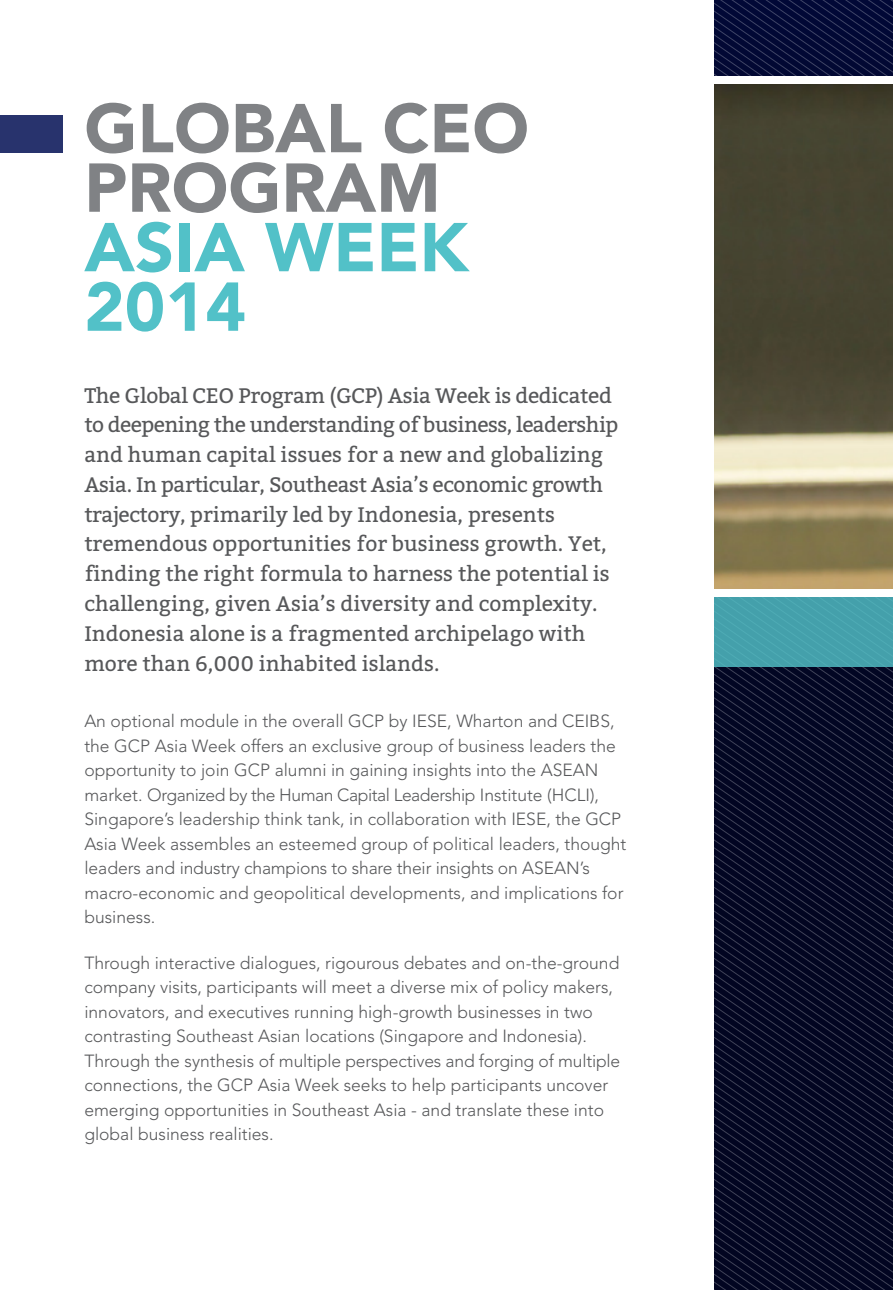
<style>
.page{position:relative;width:893px;height:1290px;background:#fff}
.page>*{position:absolute;margin:0;border:0;box-sizing:border-box;transform-origin:0 0}
.t1{font:900 68.25px/59.5px "Avenir LT Std";color:#808285}
.t2{font:900 68.25px "Avenir LT Std";color:#52c1c8}
.t3{font:21px/29.8px "Bitter";color:#57585a}
.t4{font:21px/29.8px "Bitter";letter-spacing:-.02em;color:#57585a}
.t5{font:300 17.5px/24.5px "Avenir LT Std";color:#57585a}
</style>
<div class="page">
<svg style="left:714px;top:0;width:179px;height:1290px;background:#0b0e2b"></svg>
<img style="left:714px;top:84px;width:179px;height:505px">
<div style="left:714px;top:76px;width:179px;height:8px;background:#fff"></div>
<div style="left:714px;top:589px;width:179px;height:8px;background:#fff"></div>
<div style="left:714px;top:597px;width:179px;height:69px;background:#44a0ab"></div>
<div style="left:0;top:115px;width:62px;height:37px;background:#28336d"></div>
<p class="t1" style="left:84px;top:98px;width:446px">GLOBAL CEO<br>PROGRAM</p>
<p class="t2" style="left:84px;top:206px;width:386px">ASIA WEEK</p>
<p class="t2" style="left:84px;top:266px;width:163px">2014</p>
<p class="t3" style="left:84px;top:381px;width:529px">The Global CEO Program (GCP) Asia Week is dedicated</p>
<p class="t4" style="left:84px;top:410px;width:536px">to deepening the understanding of business, leadership and human capital issues for a new and globalizing Asia. In particular, Southeast Asia’s economic growth trajectory, primarily led by Indonesia, presents</p>
<p class="t3" style="left:84px;top:529px;width:527px">tremendous opportunities for business growth. Yet, finding the right formula to harness the potential is challenging, given Asia’s diversity and complexity.</p>
<p class="t3" style="left:84px;top:619px;width:502px">Indonesia alone is a fragmented archipelago with more than 6,000 inhabited islands.</p>
<p class="t5" style="left:84px;top:709px;width:532px">An optional module in the overall GCP by IESE, Wharton and CEIBS,</p>
<p class="t5" style="left:84px;top:733px;width:544px">the GCP Asia Week offers an exclusive group of business leaders the opportunity to join GCP alumni in gaining insights into the ASEAN market. Organized by the Human Capital Leadership Institute (HCLI), Singapore’s leadership think tank, in collaboration with IESE, the GCP Asia Week assembles an esteemed group of political leaders, thought leaders and industry champions to share their insights on ASEAN’s</p>
<p class="t5" style="left:84px;top:880px;width:541px">macro-economic and geopolitical developments, and implications for</p>
<p class="t5" style="left:84px;top:905px;width:72px">business.</p>
<p class="t5" style="left:84px;top:950px;width:537px">Through interactive dialogues, rigourous debates and on-the-ground company visits, participants will meet a diverse mix of policy makers, innovators, and executives running high-growth businesses in two</p>
<p class="t5" style="left:84px;top:1024px;width:537px">contrasting Southeast Asian locations (Singapore and Indonesia).<br>Through the synthesis of multiple perspectives and forging of multiple connections, the GCP Asia Week seeks to help participants uncover emerging opportunities in Southeast Asia - and translate these into global business realities.</p>
</div>
